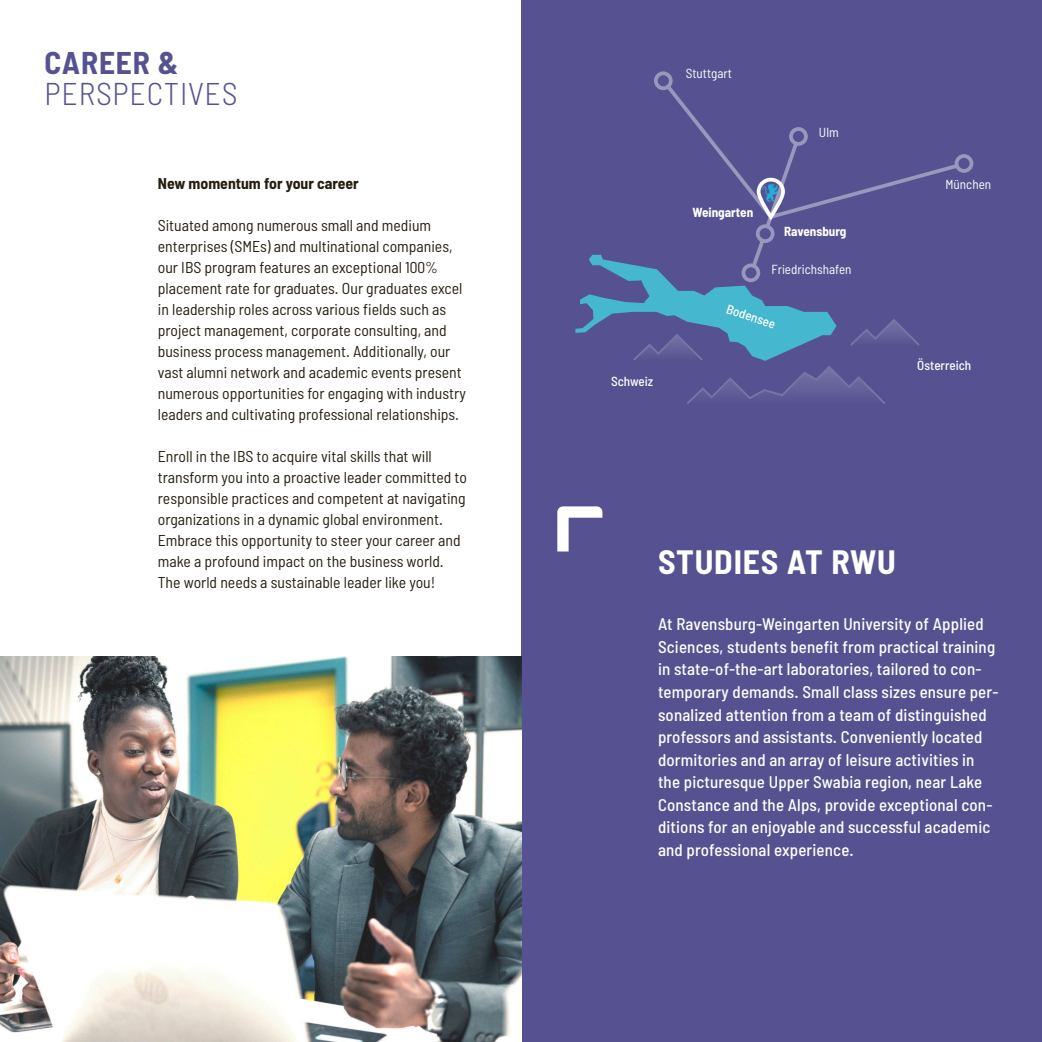
<style>
.page{position:relative;width:1042px;height:1042px;background:#fff}
.page>*{position:absolute;margin:0;border:0;box-sizing:border-box;transform-origin:0 0}
.t1{font:700 semi-condensed 33.77px "Barlow";letter-spacing:.025em;color:#fff}
.t2{font:300 semi-condensed 31.5px "Barlow";letter-spacing:.025em;color:#565291}
.t3{font:700 semi-condensed 31.5px "Barlow";letter-spacing:.025em;color:#565291}
.t4{font:500 semi-condensed 16.97px/22.6px "Barlow";letter-spacing:.01em;color:#fff}
.t5{font:semi-condensed 15.75px/21px "Barlow";color:#251e10}
.t6{font:700 semi-condensed 15.75px "Barlow";color:#251e10}
.t7{font:semi-condensed 13.12px "Barlow";color:#fff}
.t8{font:500 semi-condensed 13.12px "Barlow";color:#fff}
.t9{font:700 semi-condensed 13.12px "Barlow";color:#fff}
</style>
<div class="page">
<div style="left:521px;top:0;width:521px;height:1042px;background:#565291"></div>
<svg style="left:654px;top:71px;width:18px;height:19px"></svg>
<svg style="left:954px;top:154px;width:19px;height:19px"></svg>
<svg style="left:575px;top:75px;width:393px;height:329px"></svg>
<svg style="left:557px;top:506px;width:45px;height:45px"></svg>
<img style="left:762px;top:185px;width:16px;height:16px">
<div style="left:757px;top:178px;width:28px;height:41px;border:4px solid #fff;border-radius:12px"></div>
<img style="left:0;top:656px;width:522px;height:386px">
<h2 class="t3" style="left:45px;top:42px;width:135px">CAREER &amp;</h2>
<h2 class="t2" style="left:45px;top:74px;width:194px">PERSPECTIVES</h2>
<p class="t6" style="left:158px;top:173px;width:203px">New momentum for your career</p>
<p class="t5" style="left:158px;top:214px;width:310px">Situated among numerous small and medium enterprises (SMEs) and multinational companies, our IBS program features an exceptional 100% placement rate for graduates. Our graduates excel in leadership roles across various fields such as project management, corporate consulting, and business process management. Additionally, our vast alumni network and academic events present numerous opportunities for engaging with industry leaders and cultivating professional relationships.</p>
<p class="t5" style="left:158px;top:445px;width:311px">Enroll in the IBS to acquire vital skills that will transform you into a proactive leader committed to responsible practices and competent at navigating organizations in a dynamic global environment.<br>Embrace this opportunity to steer your career and make a profound impact on the business world.<br>The world needs a sustainable leader like you!</p>
<p class="t8" style="left:611px;top:373px;width:44px">Schweiz</p>
<p class="t7" style="left:686px;top:64px;width:48px">Stuttgart</p>
<p class="t7" style="left:819px;top:124px;width:21px">Ulm</p>
<p class="t9" style="left:692px;top:203px;width:62px">Weingarten</p>
<p class="t9" style="left:784px;top:223px;width:64px">Ravensburg</p>
<p class="t7" style="left:771px;top:260px;width:81px">Friedrichshafen</p>
<p class="t8" style="left:729px;top:301px;width:52px;rotate:18deg">Bodensee</p>
<p class="t7" style="left:945px;top:176px;width:47px">München</p>
<p class="t8" style="left:917px;top:357px;width:55px">Österreich</p>
<h1 class="t1" style="left:658px;top:540px;width:239px">STUDIES AT RWU</h1>
<p class="t4" style="left:658px;top:612px;width:342px">At Ravensburg-Weingarten University of Applied Sciences, students benefit from practical training in state-of-the-art laboratories, tailored to con&shy;temporary demands. Small class sizes ensure per&shy;sonalized attention from a team of distinguished professors and assistants. Conveniently located dormitories and an array of leisure activities in the picturesque Upper Swabia region, near Lake Constance and the Alps, provide exceptional con&shy;ditions for an enjoyable and successful academic and professional experience.</p>
</div>
